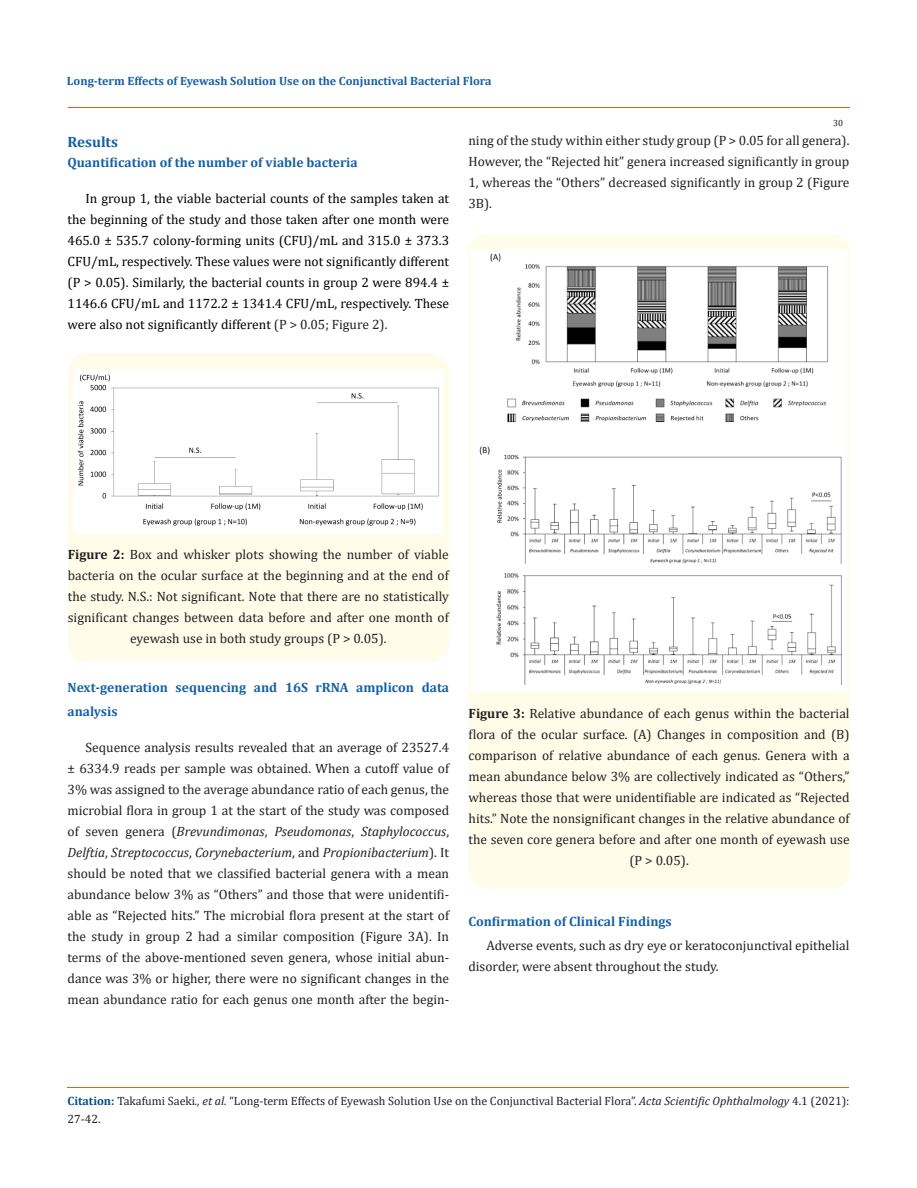
<style>
.page{position:relative;width:917px;height:1188px;background:#fff}
.page>*{position:absolute;margin:0;border:0;box-sizing:border-box;transform-origin:0 0}
.t1{font:700 15px "Cambria";color:#1560a6}
.t2{font:13.5px/21px "Cambria";color:#231f20;text-align:center}
.t3{font:13.5px/21px "Cambria";color:#000;text-align:justify}
.t4{font:700 13.5px/24.8px "Cambria";color:#1560a6}
.t5{font:12px/18px "Cambria";color:#231f20}
.t6{font:700 12px "Cambria";color:#1560a6}
.t7{font:9px "Cambria";color:#231f20}
.s1{color:#231f20}
.s2{font-weight:700}
.s3{font-style:italic}
.s4{font-weight:700;color:#035089}
</style>
<div class="page">
<div style="left:68px;top:353px;width:381px;height:309px;background:#fffde9;border-radius:18px"></div>
<img style="left:74px;top:369px;width:369px;height:164px">
<div style="left:468px;top:234px;width:381px;height:655px;background:#fffde9;border-radius:18px"></div>
<img style="left:472px;top:249px;width:374px;height:442px">
<hr style="left:68px;top:108px;width:781px;height:1px;background:#e05d1a">
<hr style="left:68px;top:1088px;width:781px;height:1px;background:#e05d1a">
<p class="t6" style="left:67px;top:72px;width:426px">Long-term Effects of Eyewash Solution Use on the Conjunctival Bacterial Flora</p>
<p class="t7" style="left:833px;top:118px;width:11px">30</p>
<p class="t1" style="left:68px;top:131px;width:52px">Results</p>
<p class="t4" style="left:68px;top:149px;width:292px">Quantification of the number of viable bacteria</p>
<p class="t3" style="left:68px;top:188px;width:383px;text-indent:18px">In group 1, the viable bacterial counts of the samples taken at the beginning of the study and those taken after one month were 465.0 ± 535.7 colony-forming units (CFU)/mL and 315.0 ± 373.3<br>CFU/mL, respectively. These values were not significantly different (P &gt; 0.05). Similarly, the bacterial counts in group 2 were 894.4 ± 1146.6 CFU/mL and 1172.2 ± 1341.4 CFU/mL, respectively. These were also not significantly different <span class="s1">(P &gt; 0.05; Figure 2).</span></p>
<p class="t2" style="left:468px;top:130px;width:382px;text-align:justify">ning of the study within either study group (P &gt; 0.05 for all genera).<br>However, the “Rejected hit” genera increased significantly in group 1, whereas the “Others” decreased significantly in group 2 (Figure 3B).</p>
<p class="t2" style="left:68px;top:544px;width:382px"><span class="s2">Figure 2:</span> Box and whisker plots showing the number of viable bacteria on the ocular surface at the beginning and at the end of the study. N.S.: Not significant. Note that there are no statistically significant changes between data before and after one month of eyewash use in both study groups (P &gt; 0.05).</p>
<p class="t4" style="left:68px;top:674px;width:383px">Next-generation sequencing and 16S rRNA amplicon data analysis</p>
<p class="t2" style="left:68px;top:737px;width:383px;text-align:justify;text-indent:18px">Sequence analysis results revealed that an average of 23527.4 ± 6334.9 reads per sample was obtained. When a cutoff value of 3% was assigned to the average abundance ratio of each genus, the microbial flora in group 1 at the start of the study was composed of seven genera (<span class="s3">Brevundimonas</span>, <span class="s3">Pseudomonas</span>, <span class="s3">Staphylococcus</span>, <span class="s3">Delftia</span>, <span class="s3">Streptococcus</span>, <span class="s3">Corynebacterium</span>, and <span class="s3">Propionibacterium</span>). It should be noted that we classified bacterial genera with a mean abundance below 3% as “Others” and those that were unidentifi&shy;able as “Rejected hits.” The microbial flora present at the start of the study in group 2 had a similar composition (Figure 3A). In terms of the above-mentioned seven genera, whose initial abun&shy;dance was 3% or higher, there were no significant changes in the mean abundance ratio for each genus one month after the begin-</p>
<p class="t2" style="left:468px;top:702px;width:382px"><span class="s2">Figure 3:</span> Relative abundance of each genus within the bacterial flora of the ocular surface. (A) Changes in composition and (B) comparison of relative abundance of each genus. Genera with a mean abundance below 3% are collectively indicated as “Others,” whereas those that were unidentifiable are indicated as “Rejected hits.” Note the nonsignificant changes in the relative abundance of the seven core genera before and after one month of eyewash use (P &gt; 0.05).</p>
<p class="t4" style="left:468px;top:909px;width:205px">Confirmation of Clinical Findings</p>
<p class="t2" style="left:468px;top:935px;width:382px;text-align:left;text-indent:18px">Adverse events, such as dry eye or keratoconjunctival epithelial disorder, were absent throughout the study.</p>
<p class="t5" style="left:68px;top:1091px;width:783px"><span class="s4">Citation:</span> Takafumi Saeki<span class="s3">., et al.</span> “Long-term Effects of Eyewash Solution Use on the Conjunctival Bacterial Flora”. <span class="s3">Acta Scientific Ophthalmology</span> 4.1 (2021):<br>27-42.</p>
</div>
